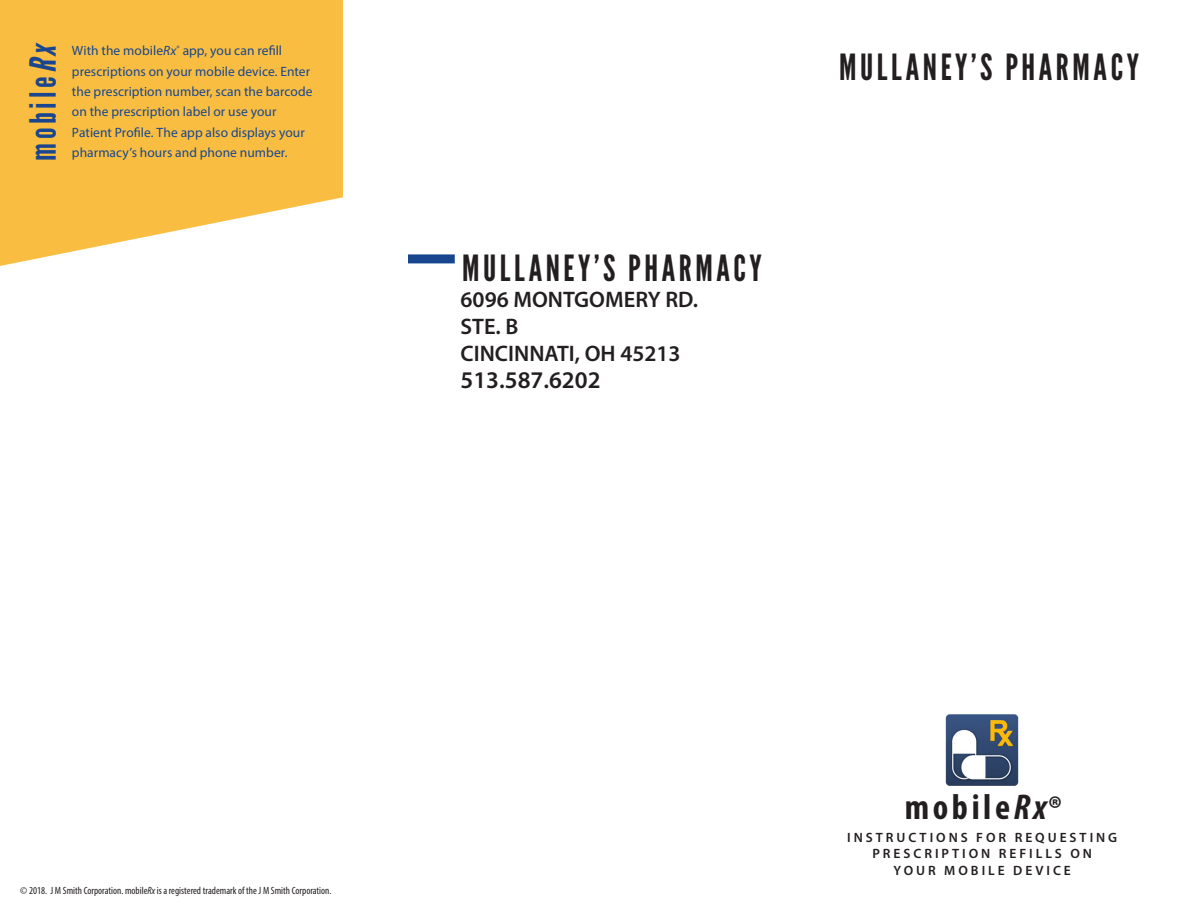
<style>
.page{position:relative;width:1188px;height:918px;background:#fff}
.page>*{position:absolute;margin:0;border:0;box-sizing:border-box;transform-origin:0 0}
.Bullet_Points{font:36px "League Gothic";letter-spacing:.1em;color:#231f20}
.Bullet_Points-2{font:700 condensed 36px "Myriad Pro";letter-spacing:.1em;color:#231f20}
.Title_Heading{font:36px "League Gothic";letter-spacing:.1em;color:#19468e}
.Body_Text{font:600 24px "Myriad Pro";color:#231f20}
.Body_Text-2{font:600 22.5px "Myriad Pro";color:#231f20}
.Body_Text-3{font:13.5px/20.4px "Myriad Pro";letter-spacing:.005em;color:#19468e}
.Subheaading{font:600 13.5px/16.5px "Myriad Pro";letter-spacing:.22em;color:#231f20;text-align:center}
.Bullet_Points-3{font:condensed 10.5px "Myriad Pro";color:#231f20}
.s1{font-style:italic}
</style>
<div class="page">
<div style="left:408px;top:254px;width:47px;height:9px;background:#18468e"></div>
<svg style="left:0;top:0;width:343px;height:266px;background:#f9c659"></svg>
<img style="left:946px;top:714px;width:73px;height:72px">
<p class="Title_Heading" style="left:21px;top:161px;width:120px;rotate:-90deg">mobile<span class="s1">Rx</span></p>
<p class="Body_Text-3" style="left:72px;top:40px;width:242px">With the mobile<span class="s1">Rx</span><sup>®</sup> app, you can refill prescriptions on your mobile device. Enter the prescription number, scan the barcode on the prescription label or use your Patient Profile. The app also displays your pharmacy’s hours and phone number.</p>
<p class="Bullet_Points" style="left:839px;top:46px;width:301px">MULLANEY’S PHARMACY</p>
<p class="Bullet_Points" style="left:462px;top:247px;width:301px">MULLANEY’S PHARMACY</p>
<p class="Body_Text-2" style="left:461px;top:285px;width:239px">6096 MONTGOMERY RD.</p>
<p class="Body_Text-2" style="left:461px;top:312px;width:59px">STE. B</p>
<p class="Body_Text-2" style="left:461px;top:339px;width:222px">CINCINNATI, OH 45213</p>
<p class="Body_Text" style="left:461px;top:365px;width:141px">513.587.6202</p>
<p class="Bullet_Points-2" style="left:905px;top:785px;width:156px">mobile<span class="s1">Rx®</span></p>
<p class="Subheaading" style="left:847px;top:829px;width:272px">INSTRUCTIONS FOR REQUESTING<br>PRESCRIPTION REFILLS ON</p>
<p class="Subheaading" style="left:894px;top:862px;width:179px">YOUR MOBILE DEVICE</p>
<p class="Bullet_Points-3" style="left:20px;top:885px;width:313px">© 2018. J M Smith Corporation. mobile<span class="s1">Rx</span> is a registered trademark of the J M Smith Corporation.</p>
</div>
